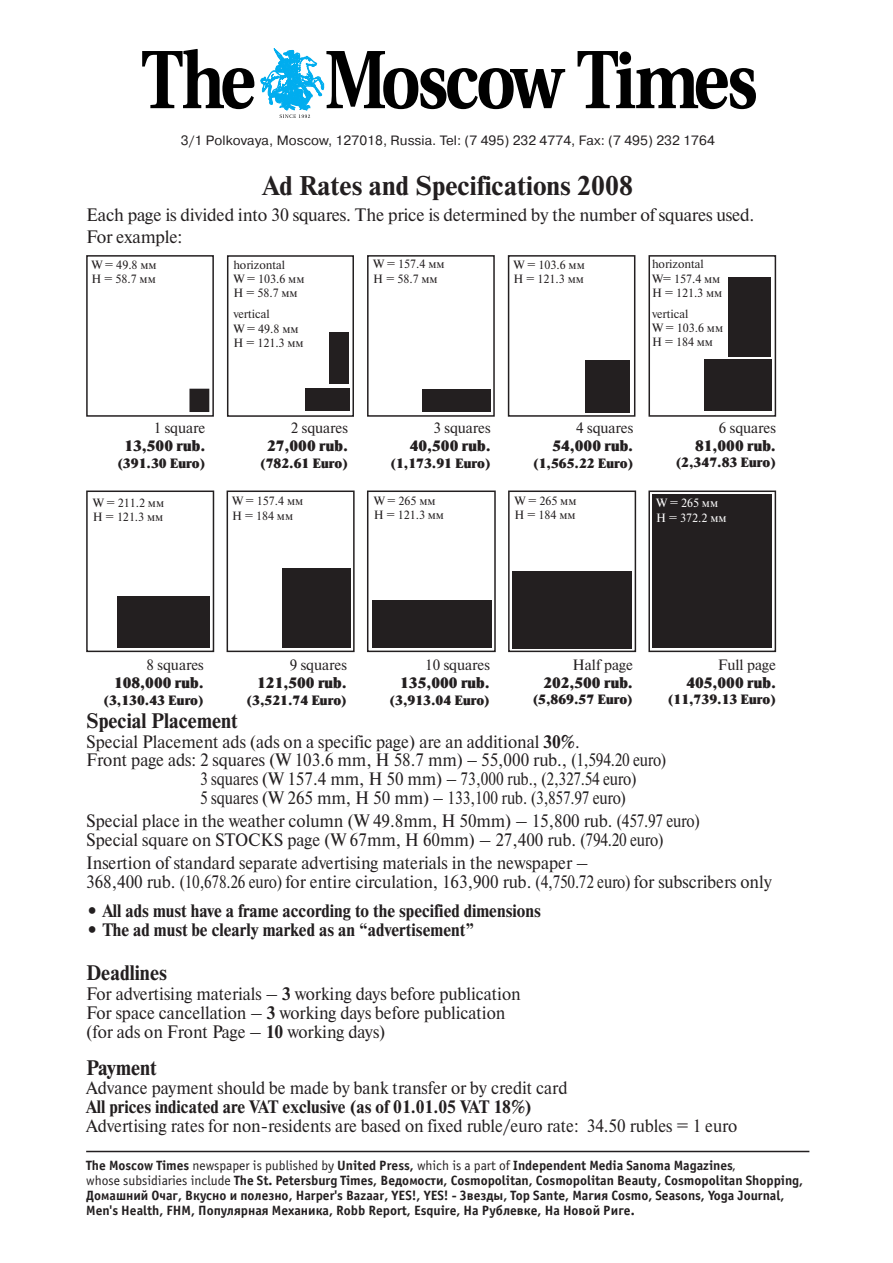
<style>
.page{position:relative;width:893px;height:1263px;background:#fff}
.page>*{position:absolute;margin:0;border:0;box-sizing:border-box;transform-origin:0 0}
.t1{font:700 27px "Newton C";color:#231f20}
.t2{font:700 21px "Newton C";color:#231f20;scale:.95 1}
.t3{font:18px/18.9px "Newton C";color:#231f20;scale:.95 1}
.t4{font:700 18px "Newton C";color:#231f20;scale:.95 1}
.t5{font:18px "Newton C";color:#231f20;scale:.85 1}
.t6{font:18px/21.6px "Newton C";color:#231f20}
.t7{font:15px "Newton XC";color:#231f20}
.t8{font:15px "Newton C";color:#231f20}
.t9{font:700 13.5px/15px "Officina Sans C";color:#231f20}
.t10{font:13.5px "Newton XC";color:#231f20}
.t11{font:13.5px "Pragmatica C";letter-spacing:.005em;color:#231f20}
.t12{font:12px/14.2px "Newton C";color:#231f20}
.t13{font:12px/14.2px "Newton C";color:#fff}
.s1{font-weight:700}
.s2{font-weight:400}
</style>
<div class="page">
<svg style="left:142px;top:49px;width:112px;height:60px"></svg>
<svg style="left:577px;top:51px;width:179px;height:58px"></svg>
<svg style="left:260px;top:48px;width:305px;height:70px"></svg>
<hr style="left:86px;top:1151px;width:723px;height:1px;background:#231f20">
<div style="left:86px;top:491px;width:128px;height:161px;border:2px solid #231f20"></div>
<div style="left:226px;top:491px;width:128px;height:161px;border:2px solid #231f20"></div>
<div style="left:367px;top:491px;width:128px;height:161px;border:2px solid #231f20"></div>
<div style="left:508px;top:491px;width:128px;height:161px;border:2px solid #231f20"></div>
<div style="left:648px;top:491px;width:128px;height:161px;border:2px solid #231f20"></div>
<div style="left:117px;top:596px;width:93px;height:51px;background:#231f20"></div>
<div style="left:282px;top:569px;width:68px;height:79px;background:#231f20"></div>
<div style="left:372px;top:600px;width:119px;height:48px;background:#231f20"></div>
<div style="left:512px;top:571px;width:119px;height:77px;background:#231f20"></div>
<div style="left:652px;top:495px;width:119px;height:153px;background:#231f20"></div>
<div style="left:86px;top:255px;width:128px;height:162px;border:2px solid #231f20"></div>
<div style="left:227px;top:255px;width:127px;height:162px;border:2px solid #231f20"></div>
<div style="left:367px;top:255px;width:128px;height:162px;border:2px solid #231f20"></div>
<div style="left:508px;top:255px;width:127px;height:162px;border:2px solid #231f20"></div>
<div style="left:190px;top:389px;width:19px;height:23px;background:#231f20"></div>
<div style="left:189px;top:389px;width:20px;height:23px;border:1px solid #231f20"></div>
<div style="left:305px;top:388px;width:44px;height:23px;background:#231f20"></div>
<div style="left:422px;top:389px;width:69px;height:23px;background:#231f20"></div>
<div style="left:585px;top:360px;width:45px;height:52px;background:#231f20"></div>
<div style="left:329px;top:332px;width:19px;height:52px;background:#231f20"></div>
<div style="left:648px;top:255px;width:128px;height:162px;border:2px solid #231f20"></div>
<div style="left:728px;top:277px;width:43px;height:79px;background:#231f20"></div>
<div style="left:704px;top:360px;width:67px;height:51px;background:#231f20"></div>
<p class="t11" style="left:181px;top:135px;width:535px">3/1 Polkovaya, Moscow, 127018, Russia. Tel: (7 495) 232 4774, Fax: (7 495) 232 1764</p>
<h1 class="t1" style="left:262px;top:175px;width:372px">Ad Rates and Specifications 2008</h1>
<p class="t6" style="left:86px;top:206px;width:669px">Each page is divided into 30 squares. The price is determined by the number of squares used.<br>For example:</p>
<p class="t12" style="left:91px;top:259px;width:67px">W = 49.8 мм<br>H = 58.7 мм</p>
<p class="t12" style="left:373px;top:258px;width:73px">W = 157.4 мм<br>H = 58.7 мм</p>
<p class="t12" style="left:513px;top:259px;width:73px">W = 103.6 мм<br>H = 121.3 мм</p>
<p class="t12" style="left:233px;top:259px;width:73px">horizontal<br>W = 103.6 мм<br>H = 58.7 мм</p>
<p class="t12" style="left:233px;top:308px;width:72px">vertical<br>W = 49.8 мм<br>H = 121.3 мм</p>
<p class="t12" style="left:652px;top:258px;width:72px">horizontal<br>W= 157.4 мм<br>H = 121.3 мм</p>
<p class="t12" style="left:652px;top:308px;width:73px">vertical<br>W = 103.6 мм<br>H = 184 мм</p>
<p class="t8" style="left:154px;top:422px;width:53px">1 square</p>
<p class="t7" style="left:124px;top:440px;width:82px">13,500 rub.</p>
<p class="t10" style="left:117px;top:459px;width:89px">(391.30 Euro)</p>
<p class="t8" style="left:291px;top:422px;width:59px">2 squares</p>
<p class="t7" style="left:267px;top:440px;width:82px">27,000 rub.</p>
<p class="t10" style="left:260px;top:459px;width:89px">(782.61 Euro)</p>
<p class="t8" style="left:433px;top:422px;width:59px">3 squares</p>
<p class="t7" style="left:410px;top:440px;width:82px">40,500 rub.</p>
<p class="t10" style="left:390px;top:459px;width:102px">(1,173.91 Euro)</p>
<p class="t8" style="left:576px;top:422px;width:59px">4 squares</p>
<p class="t7" style="left:552px;top:440px;width:82px">54,000 rub.</p>
<p class="t10" style="left:533px;top:459px;width:102px">(1,565.22 Euro)</p>
<p class="t8" style="left:718px;top:422px;width:59px">6 squares</p>
<p class="t7" style="left:695px;top:440px;width:82px">81,000 rub.</p>
<p class="t10" style="left:675px;top:457px;width:102px">(2,347.83 Euro)</p>
<p class="t12" style="left:93px;top:497px;width:73px">W = 211.2 мм<br>H = 121.3 мм</p>
<p class="t12" style="left:232px;top:495px;width:73px">W = 157.4 мм<br>H = 184 мм</p>
<p class="t12" style="left:374px;top:495px;width:72px">W = 265 мм<br>H = 121.3 мм</p>
<p class="t12" style="left:514px;top:495px;width:63px">W = 265 мм<br>H = 184 мм</p>
<p class="t13" style="left:656px;top:497px;width:72px">W = 265 мм<br>H = 372.2 мм</p>
<p class="t8" style="left:147px;top:659px;width:59px">8 squares</p>
<p class="t7" style="left:114px;top:677px;width:91px">108,000 rub.</p>
<p class="t10" style="left:103px;top:695px;width:102px">(3,130.43 Euro)</p>
<p class="t8" style="left:290px;top:659px;width:59px">9 squares</p>
<p class="t7" style="left:257px;top:677px;width:91px">121,500 rub.</p>
<p class="t10" style="left:246px;top:695px;width:102px">(3,521.74 Euro)</p>
<p class="t8" style="left:425px;top:659px;width:66px">10 squares</p>
<p class="t7" style="left:400px;top:677px;width:91px">135,000 rub.</p>
<p class="t10" style="left:389px;top:696px;width:102px">(3,913.04 Euro)</p>
<p class="t8" style="left:572px;top:659px;width:62px">Half page</p>
<p class="t7" style="left:543px;top:677px;width:91px">202,500 rub.</p>
<p class="t10" style="left:532px;top:695px;width:102px">(5,869.57 Euro)</p>
<p class="t8" style="left:717px;top:659px;width:60px">Full page</p>
<p class="t7" style="left:686px;top:677px;width:91px">405,000 rub.</p>
<p class="t10" style="left:668px;top:695px;width:110px">(11,739.13 Euro)</p>
<p class="t2" style="left:86px;top:712px;width:161px">Special Placement</p>
<p class="t3" style="left:86px;top:734px;width:521px">Special Placement ads (ads on a specific page) are an additional <span class="s1">30%</span>.</p>
<p class="t3" style="left:86px;top:753px;width:612px">Front page ads: 2 squares (W 103.6 mm, H 58.7 mm) – 55,000 rub., (1,594.20 euro)</p>
<p class="t5" style="left:200px;top:773px;width:515px">3 squares (W 157.4 mm, H 50 mm) – 73,000 rub., (2,327.54 euro)</p>
<p class="t5" style="left:200px;top:791px;width:503px">5 squares (W 265 mm, H 50 mm) – 133,100 rub. (3,857.97 euro)</p>
<p class="t3" style="left:86px;top:813px;width:647px">Special place in the weather column (W 49.8mm, H 50mm) – 15,800 rub. (457.97 euro)<br>Special square on STOCKS page (W 67mm, H 60mm) – 27,400 rub. (794.20 euro)</p>
<p class="t3" style="left:86px;top:855px;width:723px">Insertion of standard separate advertising materials in the newspaper –<br>368,400 rub. (10,678.26 euro) for entire circulation, 163,900 rub. (4,750.72 euro) for subscribers only</p>
<p class="t4" style="left:86px;top:904px;width:480px">• All ads must have a frame according to the specified dimensions</p>
<p class="t4" style="left:86px;top:923px;width:410px">• The ad must be clearly marked as an “advertisement”</p>
<p class="t2" style="left:86px;top:965px;width:87px">Deadlines</p>
<p class="t3" style="left:86px;top:986px;width:459px">For advertising materials – <span class="s1">3</span> working days before publication<br>For space cancellation – <span class="s1">3</span> working days before publication (for ads on Front Page – <span class="s1">10</span> working days)</p>
<p class="t2" style="left:86px;top:1059px;width:76px">Payment</p>
<p class="t3" style="left:86px;top:1081px;width:508px">Advance payment should be made by bank transfer or by credit card</p>
<p class="t4" style="left:86px;top:1100px;width:469px">All prices indicated are VAT exclusive (as of 01.01.05 VAT 18%)</p>
<p class="t3" style="left:86px;top:1118px;width:687px">Advertising rates for non-residents are based on fixed ruble/euro rate: 34.50 rubles = 1 euro</p>
<p class="t9" style="left:86px;top:1159px;width:718px">The Moscow Times <span class="s2">newspaper is published by</span> United Press, <span class="s2">which is a part of</span> Independent Media Sanoma Magazines<span class="s2">,<br>whose subsidiaries include</span> The St. Petersburg Times, Ведомости, Cosmopolitan, Cosmopolitan Beauty, Cosmopolitan Shopping, Домашний Очаг, Вкусно и полезно, Harper's Bazaar, YES!, YES! - Звезды, Top Sante, Магия Cosmo, Seasons, Yoga Journal, Men's Health, FHM, Популярная Механика, Robb Report, Esquire, На Рублевке, На Новой Риге.</p>
</div>
